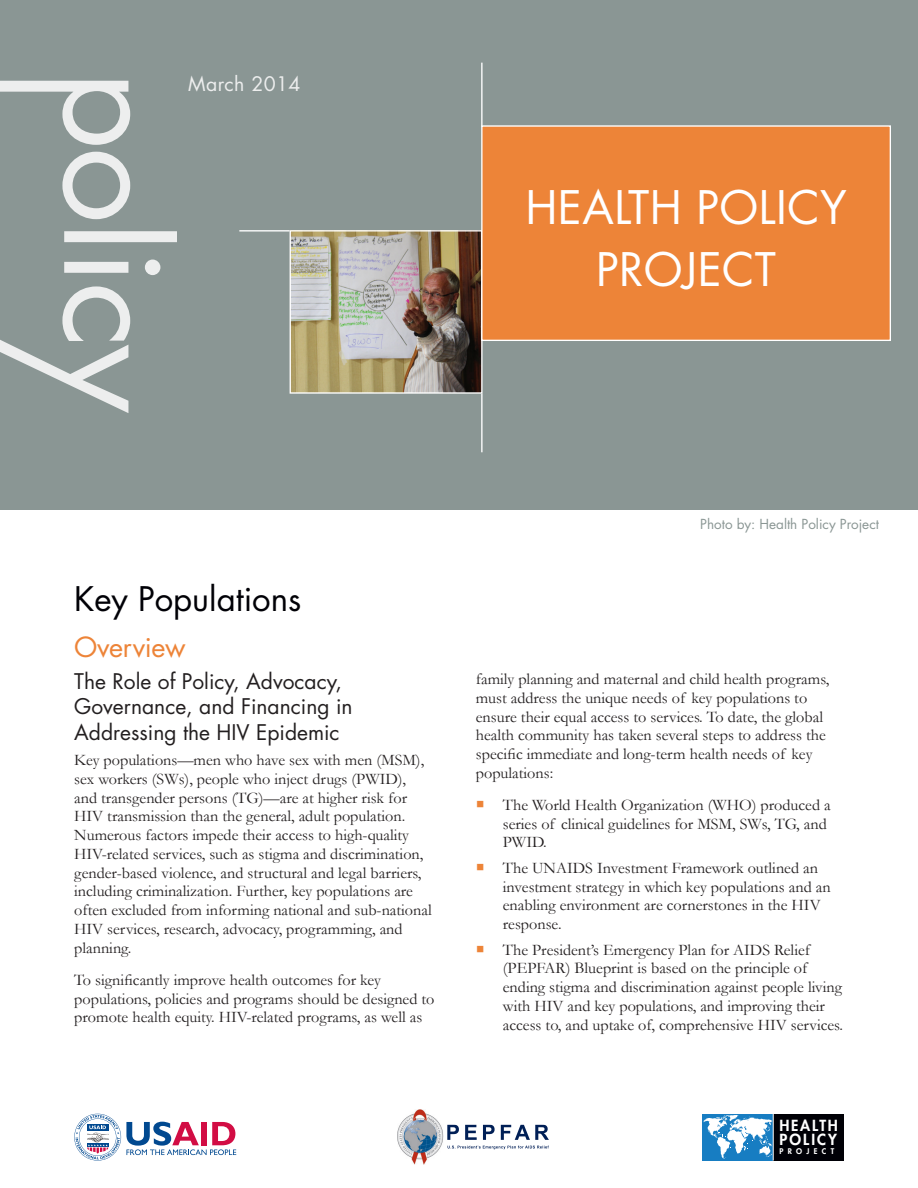
<style>
.page{position:relative;width:918px;height:1188px;background:#fff}
.page>*{position:absolute;margin:0;border:0;box-sizing:border-box;transform-origin:0 0}
.t1{font:45px/62.6px "Futura Std";letter-spacing:.01em;color:#fff;text-align:center}
.t2{font:33px "Futura Std";color:#000006}
.t3{font:27px "Futura Std";letter-spacing:-.015em;color:#ed8438}
.t4{font:21px/25.2px "Futura Std";color:#231f20}
.t5{font:19.5px "Futura Std";letter-spacing:.02em;color:#edeeee}
.t6{font:16.2px/18.8px "Garamond";color:#231f20}
.t7{font:800 14.85px/14px "Futura Std";letter-spacing:.13em;color:#fff}
.t8{font:13.5px "Futura Std";color:#8a9694}
.t9{font:800 7.65px "Futura Std";letter-spacing:.565em;color:#fff}
</style>
<div class="page">
<div style="left:0;top:0;width:918px;height:510px;background:#8a9694"></div>
<div style="left:773px;top:1114px;width:71px;height:47px;background:#000006"></div>
<div style="left:703px;top:1114px;width:70px;height:47px;background:#177dc2"></div>
<svg style="left:703px;top:1115px;width:69px;height:44px"></svg>
<hr style="left:773px;top:1114px;width:1px;height:47px;background:#fff">
<svg style="left:74px;top:1114px;width:162px;height:47px"></svg>
<img style="left:398px;top:1109px;width:147px;height:56px">
<img style="left:448px;top:1145px;width:71px;height:4px">
<img style="left:525px;top:1145px;width:24px;height:4px">
<img style="left:447px;top:1125px;width:102px;height:15px">
<hr style="left:239px;top:230px;width:51px;height:2px;background:#fff">
<hr style="left:481px;top:63px;width:2px;height:64px;background:#fff">
<hr style="left:481px;top:394px;width:2px;height:58px;background:#fff">
<img style="left:292px;top:232px;width:189px;height:160px">
<div style="left:290px;top:230px;width:193px;height:164px;border:1px solid #fff"></div>
<div style="left:482px;top:126px;width:408px;height:214px;background:#ed8438"></div>
<div style="left:481px;top:125px;width:410px;height:216px;border:1px solid #fff"></div>
<svg style="left:0;top:81px;width:177px;height:332px"></svg>
<p class="t5" style="left:188px;top:71px;width:114px">March 2014</p>
<h1 class="t1" style="left:525px;top:177px;width:323px">HEALTH POLICY<br>PROJECT</h1>
<h2 class="t2" style="left:74px;top:578px;width:229px">Key Populations</h2>
<h3 class="t3" style="left:74px;top:630px;width:113px">Overview</h3>
<p class="t4" style="left:74px;top:669px;width:280px">The Role of Policy, Advocacy,<br>Governance, and Financing in<br>Addressing the HIV Epidemic</p>
<p class="t6" style="left:74px;top:750px;width:359px">Key populations—men who have sex with men (MSM), sex workers (SWs), people who inject drugs (PWID), and transgender persons (TG)—are at higher risk for HIV transmission than the general, adult population.<br>Numerous factors impede their access to high-quality HIV-related services, such as stigma and discrimination, gender-based violence, and structural and legal barriers, including criminalization. Further, key populations are often excluded from informing national and sub-national HIV services, research, advocacy, programming, and planning.</p>
<p class="t6" style="left:74px;top:970px;width:362px">To significantly improve health outcomes for key populations, policies and programs should be designed to promote health equity. HIV-related programs, as well as</p>
<p class="t8" style="left:700px;top:515px;width:180px">Photo by: Health Policy Project</p>
<p class="t6" style="left:476px;top:669px;width:355px">family planning and maternal and child health programs, must address the unique needs of key populations to ensure their equal access to services. To date, the global health community has taken several steps to address the specific immediate and long-term health needs of key populations:</p>
<p class="t6" style="left:503px;top:795px;width:329px">The World Health Organization (WHO) produced a series of clinical guidelines for MSM, SWs, TG, and<br>PWID.</p>
<p class="t6" style="left:503px;top:858px;width:329px">The UNAIDS Investment Framework outlined an investment strategy in which key populations and an enabling environment are cornerstones in the HIV response.</p>
<p class="t6" style="left:503px;top:940px;width:342px">The President’s Emergency Plan for AIDS Relief (PEPFAR) Blueprint is based on the principle of ending stigma and discrimination against people living with HIV and key populations, and improving their access to, and uptake of, comprehensive HIV services.</p>
<p class="t7" style="left:780px;top:1119px;width:60px">HEALTH<br>POLICY</p>
<p class="t9" style="left:780px;top:1147px;width:56px">PROJECT</p>
</div>
